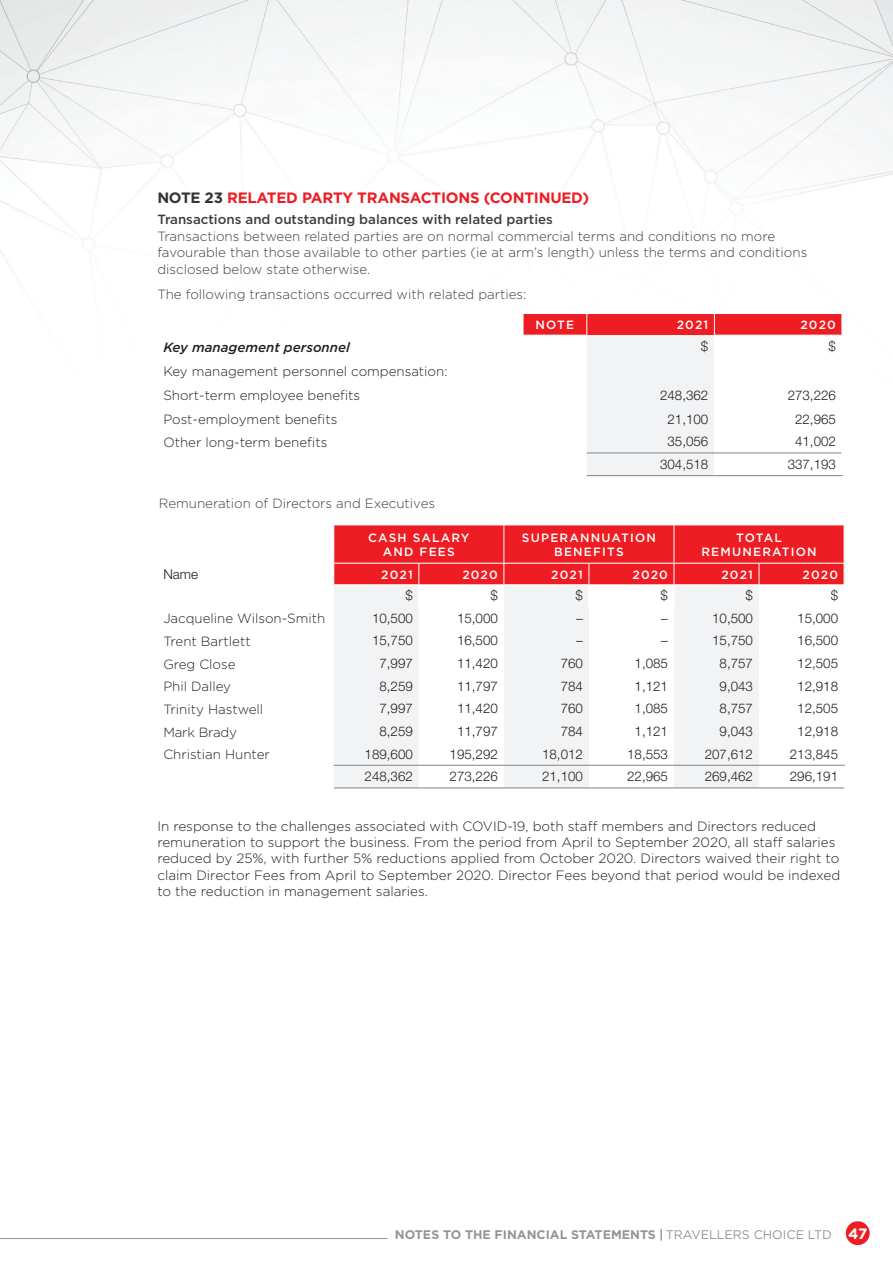
<style>
.page{position:relative;width:893px;height:1263px;background:#fff}
.page>*{position:absolute;margin:0;border:0;box-sizing:border-box;transform-origin:0 0}
.t1{font:700 15px "Gotham";letter-spacing:-.015em;color:#ee1d23}
.t2{font:300 13.5px/16.2px "Gotham";color:#231f20}
.t3{font:300 13.5px "Helvetica Neue LT Std";color:#231f20}
.t4{font:300 13.35px "Helvetica Neue LT Std";color:#231f20}
.t5{font:300 13.35px/16.5px "Gotham";color:#3e3e3f}
.t6{font:300 13.35px/24.9px "Gotham";color:#231f20}
.t7{font:500 13.35px "Gotham";color:#3e3e3f}
.t8{font:italic 500 13.35px "Gotham";color:#231f20}
.t9{font:700 12.45px "Gotham";color:#939598}
.t10{font:500 12px/14.4px "Gotham";letter-spacing:.1em;color:#fff;text-align:center}
.s1{color:#363536}
.s2{font-weight:400;color:#57585a}
.s3{font-weight:400}
.s4{font-size:15px;color:#fff}
</style>
<div class="page">
<img style="left:0;top:0;width:893px;height:477px">
<div style="left:846px;top:1221px;width:24px;height:24px;background:#ee1d23;border-radius:50%"></div>
<hr style="left:0;top:1238px;width:388px;height:1px;background:#939598">
<hr style="left:522px;top:358px;width:2px;height:25px;background:#fff">
<hr style="left:522px;top:383px;width:2px;height:25px;background:#fff">
<hr style="left:522px;top:408px;width:2px;height:22px;background:#fff">
<hr style="left:522px;top:430px;width:2px;height:23px;background:#fff">
<hr style="left:522px;top:453px;width:2px;height:23px;background:#fff">
<hr style="left:522px;top:335px;width:2px;height:23px;background:#fff">
<svg style="left:523px;top:313px;width:320px;height:163px"></svg>
<hr style="left:841px;top:383px;width:2px;height:25px;background:#fff">
<hr style="left:841px;top:408px;width:2px;height:22px;background:#fff">
<hr style="left:841px;top:430px;width:2px;height:23px;background:#fff">
<hr style="left:841px;top:453px;width:2px;height:22px;background:#fff">
<hr style="left:587px;top:453px;width:127px;height:1px;background:#808285">
<hr style="left:714px;top:453px;width:127px;height:1px;background:#808285">
<hr style="left:587px;top:475px;width:127px;height:1px;background:#808285">
<hr style="left:714px;top:475px;width:129px;height:1px;background:#808285">
<div style="left:334px;top:586px;width:425px;height:201px;background:#f2f3f4"></div>
<div style="left:419px;top:585px;width:85px;height:21px;background:#fff"></div>
<div style="left:589px;top:585px;width:85px;height:21px;background:#fff"></div>
<svg style="left:419px;top:606px;width:424px;height:181px"></svg>
<hr style="left:673px;top:585px;width:2px;height:21px;background:#fff">
<svg style="left:333px;top:525px;width:512px;height:60px;background:#ee272d"></svg>
<hr style="left:334px;top:765px;width:85px;height:1px;background:#808285">
<hr style="left:419px;top:765px;width:85px;height:1px;background:#808285">
<hr style="left:504px;top:765px;width:85px;height:1px;background:#808285">
<hr style="left:589px;top:765px;width:85px;height:1px;background:#808285">
<hr style="left:674px;top:765px;width:85px;height:1px;background:#808285">
<hr style="left:759px;top:765px;width:86px;height:1px;background:#808285">
<hr style="left:334px;top:787px;width:85px;height:1px;background:#808285">
<hr style="left:419px;top:787px;width:85px;height:1px;background:#808285">
<hr style="left:504px;top:787px;width:85px;height:1px;background:#808285">
<hr style="left:589px;top:787px;width:85px;height:1px;background:#808285">
<hr style="left:674px;top:787px;width:85px;height:1px;background:#808285">
<hr style="left:759px;top:787px;width:85px;height:1px;background:#808285">
<p class="t1" style="left:157px;top:188px;width:433px"><span class="s1">NOTE 23</span> RELATED PARTY TRANSACTIONS (CONTINUED)</p>
<p class="t7" style="left:157px;top:211px;width:397px">Transactions and outstanding balances with related parties</p>
<p class="t5" style="left:157px;top:227px;width:651px">Transactions between related parties are on normal commercial terms and conditions no more favourable than those available to other parties (ie at arm’s length) unless the terms and conditions disclosed below state otherwise.</p>
<p class="t5" style="left:157px;top:285px;width:371px">The following transactions occurred with related parties:</p>
<p class="t10" style="left:536px;top:317px;width:40px">NOTE</p>
<p class="t10" style="left:677px;top:317px;width:33px">2021</p>
<p class="t10" style="left:800px;top:317px;width:37px">2020</p>
<p class="t8" style="left:163px;top:338px;width:188px">Key management personnel</p>
<p class="t4" style="left:701px;top:338px;width:9px">$</p>
<p class="t4" style="left:828px;top:338px;width:9px">$</p>
<p class="t6" style="left:163px;top:358px;width:286px">Key management personnel compensation:<br>Short-term employee benefits</p>
<p class="t4" style="left:660px;top:387px;width:50px">248,362</p>
<p class="t4" style="left:788px;top:387px;width:50px">273,226</p>
<p class="t6" style="left:163px;top:407px;width:176px">Post-employment benefits</p>
<p class="t4" style="left:668px;top:411px;width:42px">21,100</p>
<p class="t4" style="left:795px;top:411px;width:42px">22,965</p>
<p class="t6" style="left:163px;top:429px;width:166px">Other long-term benefits</p>
<p class="t4" style="left:668px;top:433px;width:42px">35,056</p>
<p class="t4" style="left:795px;top:433px;width:42px">41,002</p>
<p class="t4" style="left:660px;top:456px;width:50px">304,518</p>
<p class="t4" style="left:788px;top:456px;width:50px">337,193</p>
<p class="t5" style="left:159px;top:495px;width:278px">Remuneration of Directors and Executives</p>
<p class="t10" style="left:368px;top:530px;width:103px">CASH SALARY<br>AND FEES</p>
<p class="t10" style="left:522px;top:530px;width:135px">SUPERANNUATION<br>BENEFITS</p>
<p class="t10" style="left:701px;top:530px;width:117px">TOTAL<br>REMUNERATION</p>
<p class="t3" style="left:163px;top:566px;width:36px">Name</p>
<p class="t10" style="left:381px;top:567px;width:33px">2021</p>
<p class="t10" style="left:462px;top:567px;width:37px">2020</p>
<p class="t10" style="left:551px;top:567px;width:33px">2021</p>
<p class="t10" style="left:632px;top:567px;width:37px">2020</p>
<p class="t10" style="left:721px;top:567px;width:33px">2021</p>
<p class="t10" style="left:802px;top:567px;width:37px">2020</p>
<p class="t4" style="left:405px;top:587px;width:9px">$</p>
<p class="t4" style="left:490px;top:587px;width:9px">$</p>
<p class="t4" style="left:575px;top:587px;width:9px">$</p>
<p class="t4" style="left:661px;top:587px;width:9px">$</p>
<p class="t4" style="left:746px;top:587px;width:9px">$</p>
<p class="t4" style="left:831px;top:587px;width:9px">$</p>
<p class="t6" style="left:163px;top:606px;width:163px">Jacqueline Wilson-Smith</p>
<p class="t4" style="left:372px;top:610px;width:42px">10,500</p>
<p class="t4" style="left:457px;top:610px;width:42px">15,000</p>
<p class="t4" style="left:576px;top:610px;width:8px">–</p>
<p class="t4" style="left:661px;top:610px;width:8px">–</p>
<p class="t4" style="left:712px;top:610px;width:42px">10,500</p>
<p class="t4" style="left:797px;top:610px;width:42px">15,000</p>
<p class="t6" style="left:163px;top:628px;width:89px">Trent Bartlett</p>
<p class="t4" style="left:372px;top:632px;width:42px">15,750</p>
<p class="t4" style="left:457px;top:632px;width:42px">16,500</p>
<p class="t4" style="left:576px;top:632px;width:8px">–</p>
<p class="t4" style="left:661px;top:632px;width:8px">–</p>
<p class="t4" style="left:712px;top:632px;width:42px">15,750</p>
<p class="t4" style="left:797px;top:632px;width:42px">16,500</p>
<p class="t6" style="left:163px;top:651px;width:74px">Greg Close</p>
<p class="t4" style="left:379px;top:655px;width:35px">7,997</p>
<p class="t4" style="left:457px;top:655px;width:42px">11,420</p>
<p class="t4" style="left:561px;top:655px;width:24px">760</p>
<p class="t4" style="left:635px;top:655px;width:35px">1,085</p>
<p class="t4" style="left:720px;top:655px;width:35px">8,757</p>
<p class="t4" style="left:797px;top:655px;width:42px">12,505</p>
<p class="t6" style="left:163px;top:674px;width:69px">Phil Dalley</p>
<p class="t4" style="left:379px;top:678px;width:35px">8,259</p>
<p class="t4" style="left:457px;top:678px;width:42px">11,797</p>
<p class="t4" style="left:561px;top:678px;width:24px">784</p>
<p class="t4" style="left:635px;top:678px;width:35px">1,121</p>
<p class="t4" style="left:720px;top:678px;width:35px">9,043</p>
<p class="t4" style="left:797px;top:678px;width:42px">12,918</p>
<p class="t6" style="left:163px;top:696px;width:101px">Trinity Hastwell</p>
<p class="t4" style="left:379px;top:700px;width:35px">7,997</p>
<p class="t4" style="left:457px;top:700px;width:42px">11,420</p>
<p class="t4" style="left:561px;top:700px;width:24px">760</p>
<p class="t4" style="left:635px;top:700px;width:35px">1,085</p>
<p class="t4" style="left:720px;top:700px;width:35px">8,757</p>
<p class="t4" style="left:797px;top:700px;width:42px">12,505</p>
<p class="t6" style="left:163px;top:719px;width:75px">Mark Brady</p>
<p class="t4" style="left:379px;top:723px;width:35px">8,259</p>
<p class="t4" style="left:457px;top:723px;width:42px">11,797</p>
<p class="t4" style="left:561px;top:723px;width:24px">784</p>
<p class="t4" style="left:635px;top:723px;width:35px">1,121</p>
<p class="t4" style="left:720px;top:723px;width:35px">9,043</p>
<p class="t4" style="left:797px;top:723px;width:42px">12,918</p>
<p class="t6" style="left:163px;top:742px;width:108px">Christian Hunter</p>
<p class="t4" style="left:365px;top:746px;width:50px">189,600</p>
<p class="t4" style="left:450px;top:746px;width:50px">195,292</p>
<p class="t4" style="left:542px;top:746px;width:42px">18,012</p>
<p class="t4" style="left:627px;top:746px;width:42px">18,553</p>
<p class="t4" style="left:705px;top:746px;width:50px">207,612</p>
<p class="t4" style="left:790px;top:746px;width:50px">213,845</p>
<p class="t4" style="left:365px;top:768px;width:50px">248,362</p>
<p class="t4" style="left:450px;top:768px;width:50px">273,226</p>
<p class="t4" style="left:542px;top:768px;width:42px">21,100</p>
<p class="t4" style="left:627px;top:768px;width:42px">22,965</p>
<p class="t4" style="left:705px;top:768px;width:50px">269,462</p>
<p class="t4" style="left:790px;top:768px;width:50px">296,191</p>
<p class="t2" style="left:157px;top:818px;width:684px">In response to the challenges associated with COVID-19, both staff members and Directors reduced remuneration to support the business. From the period from April to September 2020, all staff salaries reduced by 25%, with further 5% reductions applied from October 2020. Directors waived their right to claim Director Fees from April to September 2020. Director Fees beyond that period would be indexed to the reduction in management salaries.</p>
<p class="t9" style="left:395px;top:1226px;width:474px">NOTES TO THE FINANCIAL STATEMENTS <span class="s2">|</span> <span class="s3">TRAVELLERS CHOICE LTD</span> <span class="s4">47</span></p>
</div>
